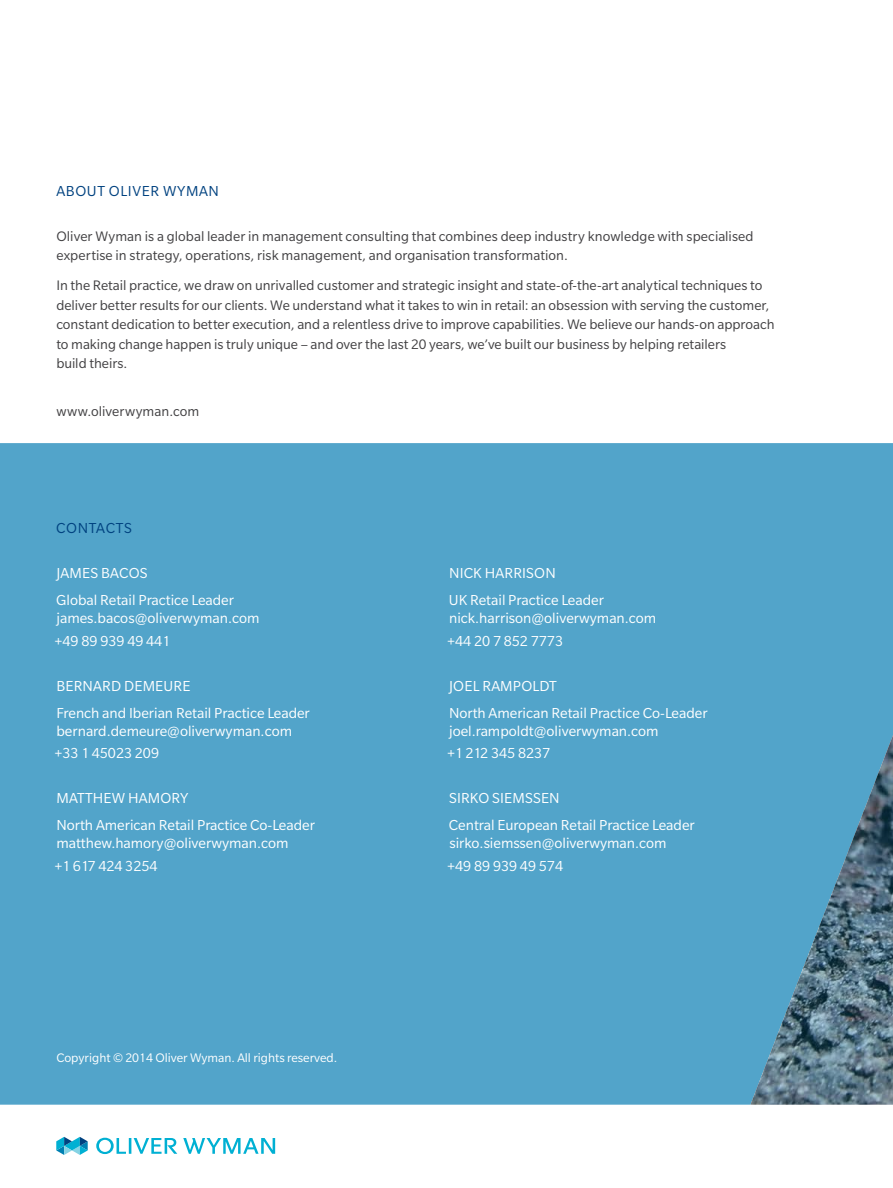
<style>
.page{position:relative;width:893px;height:1188px;background:#fff}
.page>*{position:absolute;margin:0;border:0;box-sizing:border-box;transform-origin:0 0}
.t1{font:15.75px/27px "Slate Pro";color:#fff}
.t2{font:15.75px "Slate Pro";letter-spacing:.04em;color:#004280}
.t3{font:15px/19.5px "Slate Pro";color:#414042}
.t4{font:13.5px "Slate Pro";color:#fff}
</style>
<div class="page">
<div style="left:0;top:443px;width:750px;height:662px;background:#52a4ca"></div>
<svg style="left:750px;top:443px;width:143px;height:662px;background:#5395b5"></svg>
<svg style="left:56px;top:1137px;width:32px;height:18px"></svg>
<svg style="left:183px;top:1138px;width:92px;height:16px"></svg>
<svg style="left:96px;top:1138px;width:81px;height:16px"></svg>
<p class="t2" style="left:56px;top:183px;width:164px">ABOUT OLIVER WYMAN</p>
<p class="t3" style="left:56px;top:226px;width:699px">Oliver Wyman is a global leader in management consulting that combines deep industry knowledge with specialised expertise in strategy, operations, risk management, and organisation transformation.</p>
<p class="t3" style="left:56px;top:276px;width:720px">In the Retail practice, we draw on unrivalled customer and strategic insight and state-of-the-art analytical techniques to deliver better results for our clients. We understand what it takes to win in retail: an obsession with serving the customer, constant dedication to better execution, and a relentless drive to improve capabilities. We believe our hands-on approach to making change happen is truly unique – and over the last 20 years, we’ve built our business by helping retailers<br>build theirs.</p>
<p class="t3" style="left:56px;top:402px;width:144px">www.oliverwyman.com</p>
<p class="t2" style="left:56px;top:520px;width:77px">CONTACTS</p>
<p class="t1" style="left:56px;top:560px;width:179px">JAMES BACOS<br>Global Retail Practice Leader</p>
<p class="t1" style="left:55px;top:607px;width:206px;line-height:22.5px">james.bacos@oliverwyman.com +49 89 939 49 441</p>
<p class="t1" style="left:56px;top:672px;width:255px">BERNARD DEMEURE<br>French and Iberian Retail Practice Leader</p>
<p class="t1" style="left:55px;top:719px;width:239px;line-height:22.5px">bernard.demeure@oliverwyman.com +33 1 45023 209</p>
<p class="t1" style="left:56px;top:785px;width:260px">MATTHEW HAMORY<br>North American Retail Practice Co-Leader</p>
<p class="t1" style="left:55px;top:832px;width:235px;line-height:22.5px">matthew.hamory@oliverwyman.com +1 617 424 3254</p>
<p class="t4" style="left:56px;top:1050px;width:282px">Copyright © 2014 Oliver Wyman. All rights reserved.</p>
<p class="t1" style="left:449px;top:559px;width:157px">NICK HARRISON<br>UK Retail Practice Leader</p>
<p class="t1" style="left:447px;top:607px;width:211px;line-height:22.5px">nick.harrison@oliverwyman.com +44 20 7 852 7773</p>
<p class="t1" style="left:449px;top:672px;width:260px">JOEL RAMPOLDT<br>North American Retail Practice Co-Leader</p>
<p class="t1" style="left:447px;top:719px;width:213px;line-height:22.5px">joel.rampoldt@oliverwyman.com +1 212 345 8237</p>
<p class="t1" style="left:449px;top:784px;width:247px">SIRKO SIEMSSEN<br>Central European Retail Practice Leader</p>
<p class="t1" style="left:447px;top:832px;width:221px;line-height:22.5px">sirko.siemssen@oliverwyman.com +49 89 939 49 574</p>
</div>
